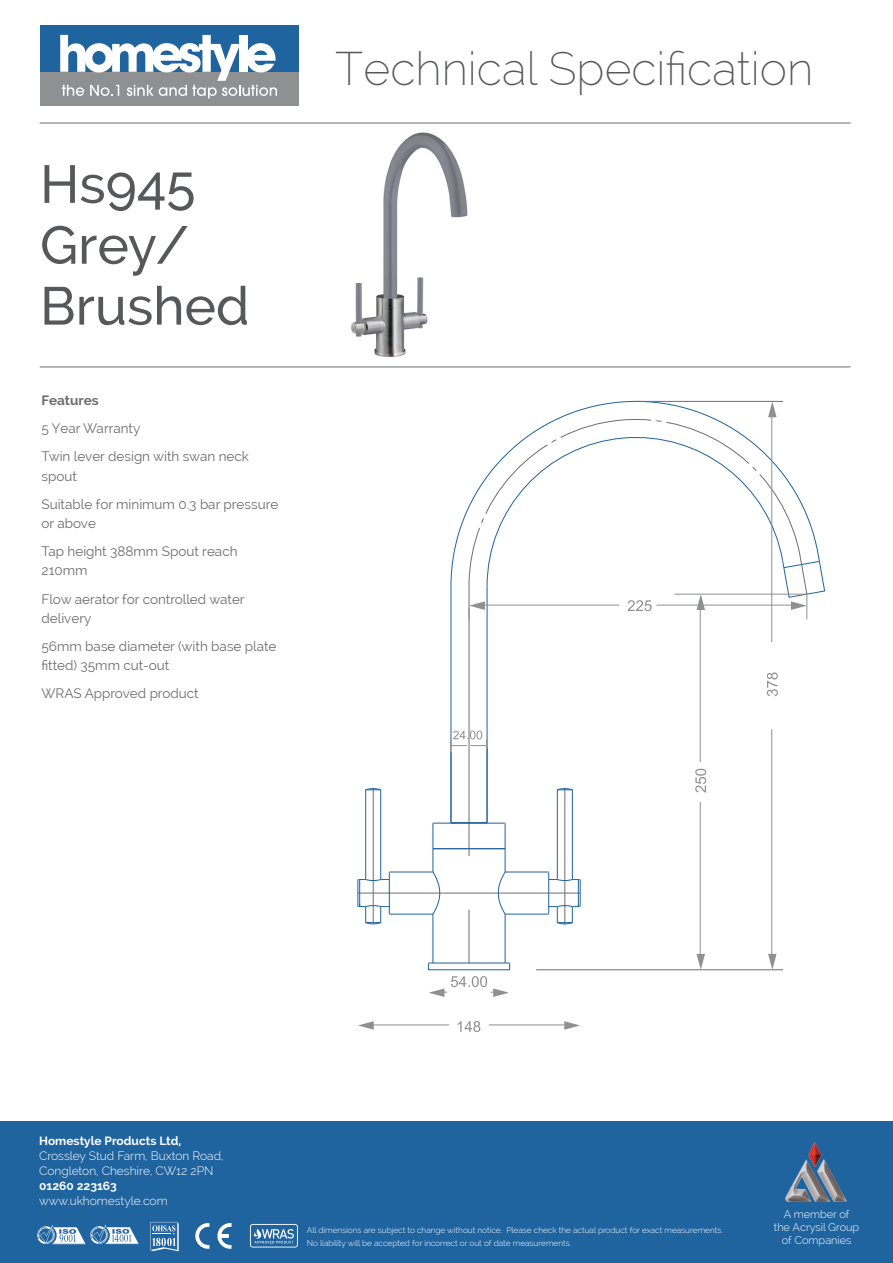
<style>
.page{position:relative;width:893px;height:1263px;background:#fff}
.page>*{position:absolute;margin:0;border:0;box-sizing:border-box;transform-origin:0 0}
.t1{font:500 53.25px/60.9px "Raleway";color:#57585a}
.t2{font:200 46.2px "Raleway";color:#57585a}
.t3{font:13.5px/28.2px "Raleway";color:#6c6d70}
.t4{font:700 13.5px "Raleway";color:#6c6d70}
.t5{font:300 12px/15px "Raleway";color:#fff}
.t6{font:700 12px "Raleway";color:#fff}
.t7{font:300 10.95px/12.8px "Raleway";color:#fff;text-align:center}
.t8{font:300 8.25px/12.6px "Raleway";color:#fff}
</style>
<div class="page">
<div style="left:40px;top:25px;width:258px;height:47px;background:#1f639f"></div>
<div style="left:40px;top:72px;width:258px;height:33px;background:#8e9091"></div>
<svg style="left:60px;top:35px;width:217px;height:64px"></svg>
<div style="left:0;top:1121px;width:893px;height:142px;background:#1f639f"></div>
<svg style="left:37px;top:1225px;width:102px;height:19px"></svg>
<svg style="left:150px;top:1222px;width:29px;height:29px"></svg>
<svg style="left:250px;top:1224px;width:48px;height:23px"></svg>
<svg style="left:217px;top:1223px;width:15px;height:26px"></svg>
<svg style="left:195px;top:1223px;width:14px;height:26px"></svg>
<img style="left:785px;top:1143px;width:61px;height:59px">
<hr style="left:40px;top:123px;width:810px;height:1px;background:#6c6d70">
<hr style="left:40px;top:367px;width:810px;height:1px;background:#6c6d70">
<img style="left:351px;top:132px;width:117px;height:225px">
<svg style="left:450px;top:400px;width:369px;height:186px"></svg>
<svg style="left:469px;top:412px;width:332px;height:175px"></svg>
<hr style="left:674px;top:594px;width:133px;height:1px;background:#8e9091">
<svg style="left:695px;top:769px;width:11px;height:24px"></svg>
<svg style="left:628px;top:600px;width:24px;height:11px"></svg>
<hr style="left:636px;top:401px;width:147px;height:1px;background:#6d6e71">
<svg style="left:767px;top:672px;width:11px;height:24px"></svg>
<svg style="left:458px;top:1021px;width:22px;height:11px"></svg>
<hr style="left:771px;top:409px;width:1px;height:233px;background:#8e9091">
<hr style="left:771px;top:729px;width:1px;height:233px;background:#8e9091">
<hr style="left:656px;top:605px;width:143px;height:1px;background:#8e9091">
<hr style="left:477px;top:605px;width:142px;height:1px;background:#8e9091">
<hr style="left:700px;top:602px;width:1px;height:160px;background:#8e9091">
<hr style="left:700px;top:802px;width:1px;height:160px;background:#8e9091">
<hr style="left:489px;top:1025px;width:83px;height:1px;background:#8e9091">
<hr style="left:366px;top:1025px;width:83px;height:1px;background:#8e9091">
<hr style="left:536px;top:969px;width:247px;height:1px;background:#6d6e71">
<svg style="left:768px;top:401px;width:9px;height:16px"></svg>
<svg style="left:768px;top:954px;width:9px;height:16px"></svg>
<svg style="left:782px;top:553px;width:43px;height:66px"></svg>
<svg style="left:696px;top:594px;width:9px;height:16px"></svg>
<svg style="left:696px;top:954px;width:9px;height:16px"></svg>
<svg style="left:564px;top:1021px;width:16px;height:9px"></svg>
<svg style="left:358px;top:1021px;width:16px;height:9px"></svg>
<svg style="left:357px;top:586px;width:224px;height:411px"></svg>
<h1 class="t1" style="left:40px;top:154px;width:211px">Hs945<br>Grey/<br>Brushed</h1>
<p class="t4" style="left:41px;top:392px;width:59px">Features</p>
<p class="t3" style="left:41px;top:414px;width:209px">5 Year Warranty<br>Twin lever design with swan neck</p>
<p class="t3" style="left:41px;top:462px;width:238px">spout<br>Suitable for minimum 0.3 bar pressure</p>
<p class="t3" style="left:41px;top:509px;width:198px">or above<br>Tap height 388mm Spout reach</p>
<p class="t3" style="left:41px;top:556px;width:205px">210mm<br>Flow aerator for controlled water</p>
<p class="t3" style="left:41px;top:604px;width:237px">delivery<br>56mm base diameter (with base plate</p>
<p class="t3" style="left:41px;top:651px;width:159px">fitted) 35mm cut-out<br>WRAS Approved product</p>
<h2 class="t2" style="left:335px;top:41px;width:480px">Technical Specification</h2>
<p class="t6" style="left:39px;top:1134px;width:144px">Homestyle Products Ltd,</p>
<p class="t5" style="left:39px;top:1148px;width:186px">Crossley Stud Farm, Buxton Road,<br>Congleton, Cheshire, CW12 2PN</p>
<p class="t6" style="left:39px;top:1179px;width:79px">01260 223163</p>
<p class="t5" style="left:39px;top:1193px;width:130px">www.ukhomestyle.com</p>
<p class="t8" style="left:307px;top:1224px;width:417px">All dimensions are subject to change without notice. Please check the actual product for exact measurements.<br>No liability will be accepted for incorrect or out of date measurements.</p>
<p class="t7" style="left:774px;top:1208px;width:87px">A member of<br>the Acrysil Group of Companies</p>
</div>
